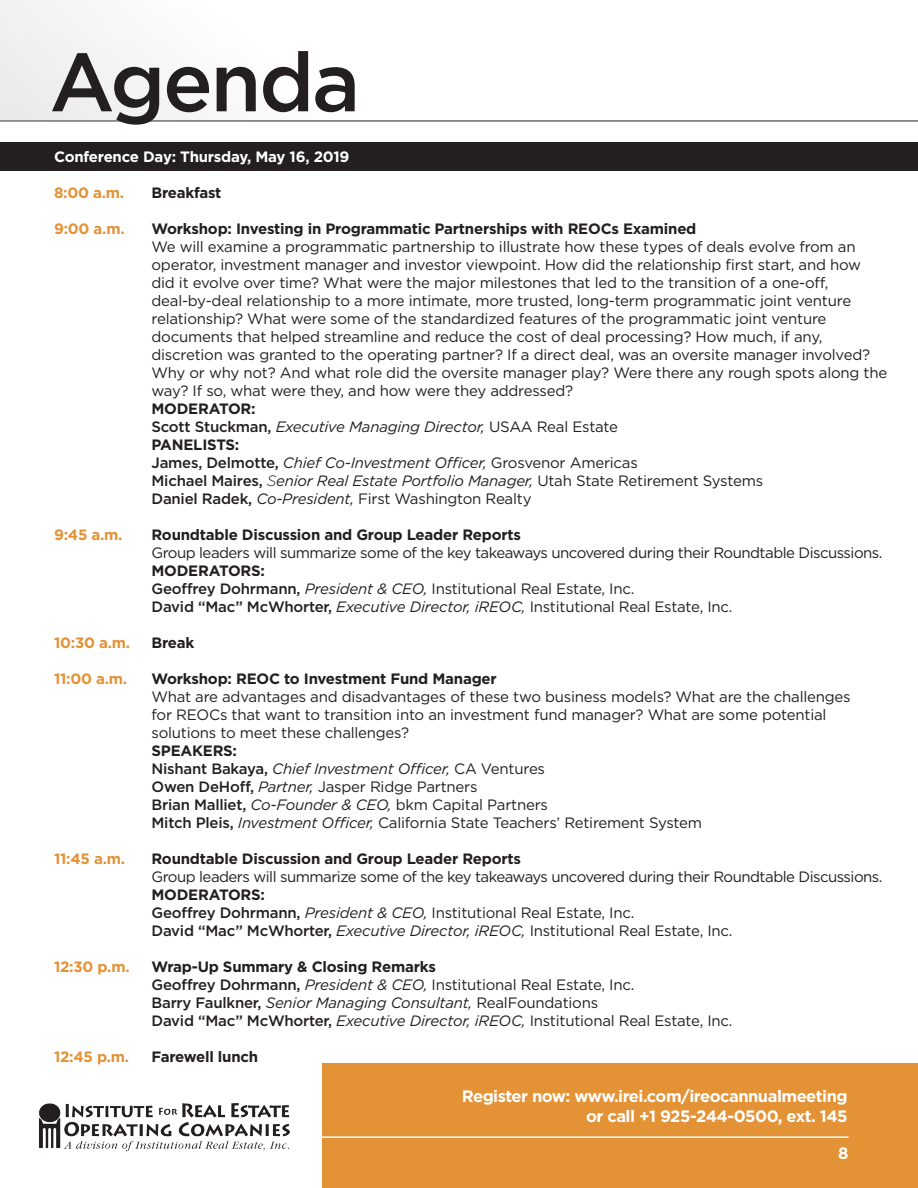
<style>
.page{position:relative;width:918px;height:1188px;background:#fff}
.page>*{position:absolute;margin:0;border:0;box-sizing:border-box;transform-origin:0 0}
.t1{font:500 82.5px "Gotham";letter-spacing:-.03em;color:#231f20}
.t2{font:700 16.5px/19.8px "Gotham";letter-spacing:-.03em;color:#fff;text-align:right}
.t3{font:15px/18px "Gotham";letter-spacing:-.015em;color:#231f20}
.t4{font:15px/18px "Gotham";letter-spacing:-.035em;color:#231f20}
.t5{font:700 15px "Gotham";letter-spacing:-.015em;color:#e39235}
.t6{font:700 15px "Gotham";letter-spacing:-.015em;color:#fff}
.t7{font:700 15px "Gotham";letter-spacing:-.015em;color:#231f20}
.s1{font-weight:700}
.s2{font-weight:500}
.s3{font-style:italic}
.s4{font-weight:300;font-style:italic}
</style>
<div class="page">
<div style="left:322px;top:1063px;width:596px;height:125px;background:#e39235"></div>
<hr style="left:234px;top:1136px;width:615px;height:2px;background:#fff">
<img style="left:39px;top:1103px;width:251px;height:49px">
<div style="left:0;top:143px;width:918px;height:28px;background:#231f20"></div>
<hr style="left:0;top:121px;width:918px;height:1px;background:#231f20">
<div style="left:0;top:0;width:601px;height:120px;background:linear-gradient(to right,#f2f2f3,#fff)"></div>
<p class="t1" style="left:50px;top:28px;width:312px">Agenda</p>
<p class="t6" style="left:54px;top:147px;width:297px">Conference Day: Thursday, May 16, 2019</p>
<p class="t5" style="left:54px;top:183px;width:72px">8:00 a.m.</p>
<p class="t7" style="left:152px;top:183px;width:72px">Breakfast</p>
<p class="t5" style="left:54px;top:219px;width:72px">9:00 a.m.</p>
<p class="t3" style="left:151px;top:219px;width:737px"><span class="s1">Workshop: Investing in Programmatic Partnerships with REOCs Examined<br></span>We will examine a programmatic partnership to illustrate how these types of deals evolve from an operator, investment manager and investor viewpoint. How did the relationship first start, and how did it evolve over time? What were the major milestones that led to the transition of a one-off, deal-by-deal relationship to a more intimate, more trusted, long-term programmatic joint venture relationship? What were some of the standardized features of the programmatic joint venture documents that helped streamline and reduce the cost of deal processing? How much, if any, discretion was granted to the operating partner? If a direct deal, was an oversite manager involved?<br>Why or why not? And what role did the oversite manager play? Were there any rough spots along the way? If so, what were they, and how were they addressed?<br><span class="s1">MODERATOR:<br></span><span class="s2">Scott Stuckman,</span> <span class="s3">Executive Managing Director,</span> USAA Real Estate<br><span class="s1">PANELISTS:<br></span><span class="s2">James, Delmotte,</span> <span class="s3">Chief Co-Investment Officer,</span> Grosvenor Americas<br><span class="s2">Michael Maires,</span> <span class="s4">S</span><span class="s3">enior Real Estate Portfolio Manager,</span> Utah State Retirement Systems<br><span class="s2">Daniel Radek,</span> <span class="s3">Co-President,</span> First Washington Realty</p>
<p class="t5" style="left:54px;top:525px;width:70px">9:45 a.m.</p>
<p class="t4" style="left:151px;top:525px;width:733px"><span class="s1">Roundtable Discussion and Group Leader Reports<br></span>Group leaders will summarize some of the key takeaways uncovered during their Roundtable Discussions.<br><span class="s1">MODERATORS:<br></span><span class="s2">Geoffrey Dohrmann,</span> <span class="s3">President &amp; CEO,</span> Institutional Real Estate, Inc.<br><span class="s2">David “Mac” McWhorter,</span> <span class="s3">Executive Director, iREOC,</span> Institutional Real Estate, Inc.</p>
<p class="t5" style="left:54px;top:633px;width:78px">10:30 a.m.</p>
<p class="t7" style="left:151px;top:633px;width:44px">Break</p>
<p class="t5" style="left:54px;top:669px;width:75px">11:00 a.m.</p>
<p class="t3" style="left:151px;top:669px;width:701px"><span class="s1">Workshop: REOC to Investment Fund Manager<br></span>What are advantages and disadvantages of these two business models? What are the challenges for REOCs that want to transition into an investment fund manager? What are some potential solutions to meet these challenges?<br><span class="s1">SPEAKERS:<br></span><span class="s2">Nishant Bakaya,</span> <span class="s3">Chief Investment Officer,</span> CA Ventures<br><span class="s2">Owen DeHoff,</span> <span class="s3">Partner,</span> Jasper Ridge Partners<br><span class="s2">Brian Malliet,</span> <span class="s3">Co-Founder &amp; CEO,</span> bkm Capital Partners<br><span class="s2">Mitch Pleis,</span> <span class="s3">Investment Officer,</span> California State Teachers’ Retirement System</p>
<p class="t5" style="left:54px;top:849px;width:73px">11:45 a.m.</p>
<p class="t4" style="left:151px;top:849px;width:733px"><span class="s1">Roundtable Discussion and Group Leader Reports<br></span>Group leaders will summarize some of the key takeaways uncovered during their Roundtable Discussions.<br><span class="s1">MODERATORS:<br></span><span class="s2">Geoffrey Dohrmann,</span> <span class="s3">President &amp; CEO,</span> Institutional Real Estate, Inc.<br><span class="s2">David “Mac” McWhorter,</span> <span class="s3">Executive Director, iREOC,</span> Institutional Real Estate, Inc.</p>
<p class="t5" style="left:54px;top:957px;width:77px">12:30 p.m.</p>
<p class="t3" style="left:151px;top:957px;width:583px"><span class="s1">Wrap-Up Summary &amp; Closing Remarks<br></span><span class="s2">Geoffrey Dohrmann,</span> <span class="s3">President &amp; CEO,</span> Institutional Real Estate, Inc.<br><span class="s2">Barry Faulkner,</span> <span class="s3">Senior Managing Consultant,</span> RealFoundations<br><span class="s2">David “Mac” McWhorter,</span> <span class="s3">Executive Director, iREOC,</span> Institutional Real Estate, Inc.</p>
<p class="t5" style="left:54px;top:1047px;width:77px">12:45 p.m.</p>
<p class="t7" style="left:152px;top:1047px;width:108px">Farewell lunch</p>
<p class="t2" style="left:462px;top:1086px;width:387px">Register now: www.irei.com/ireocannualmeeting or call +1 925-244-0500, ext. 145</p>
<p class="t2" style="left:838px;top:1143px;width:12px">8</p>
</div>
